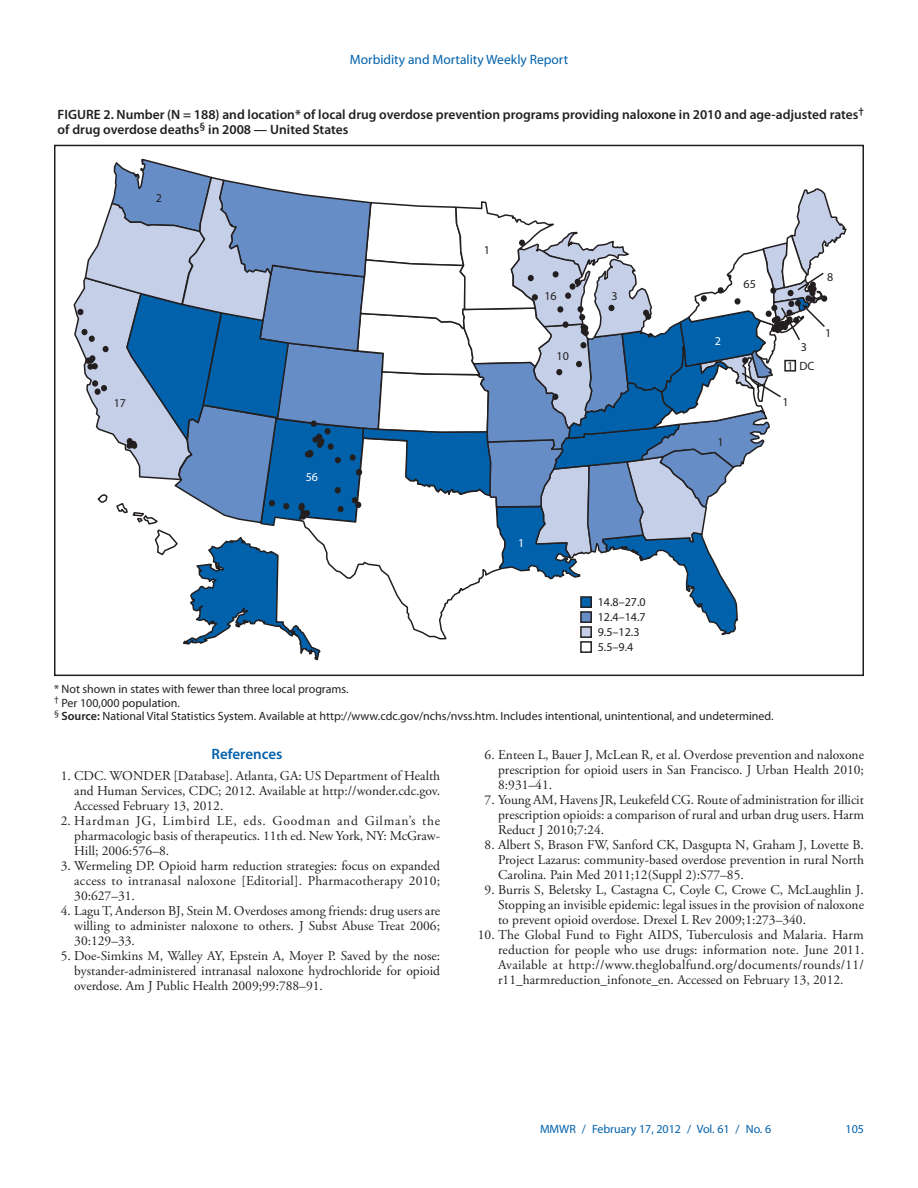
<style>
.page{position:relative;width:918px;height:1188px;background:#fff}
.page>*{position:absolute;margin:0;border:0;box-sizing:border-box;transform-origin:0 0}
.Headline3{font:600 15px "Myriad Pro";color:#0161ab}
.Reference_Text_1-99{font:13.5px/15px "Adobe Garamond Pro";color:#231f20;text-align:justify}
.t1{font:600 13.5px/15px "Myriad Pro";color:#231f20}
.t2{font:13.5px "Myriad Pro";color:#0161ab}
._8pt_Footnote_SUPPOR{font:12px/15px "Myriad Pro";color:#231f20}
.t3{font:12px "Myriad Pro";color:#0161ab}
.t4{font:12px "Myriad Pro";color:#fff}
.s1{font-weight:600}
</style>
<div class="page">
<svg style="left:73px;top:144px;width:775px;height:517px"></svg>
<p class="t2" style="left:350px;top:51px;width:220px">Morbidity and Mortality Weekly Report</p>
<p class="t1" style="left:58px;top:106px;width:808px">FIGURE 2. Number (N = 188) and location* of local drug overdose prevention programs providing naloxone in 2010 and age-adjusted rates<sup>† </sup>of drug overdose deaths<sup>§</sup> in 2008 — United States</p>
<p class="_8pt_Footnote_SUPPOR" style="left:156px;top:190px;width:8px">2</p>
<p class="_8pt_Footnote_SUPPOR" style="left:114px;top:395px;width:14px">17</p>
<p class="t4" style="left:306px;top:470px;width:14px">56</p>
<p class="_8pt_Footnote_SUPPOR" style="left:484px;top:242px;width:8px">1</p>
<p class="_8pt_Footnote_SUPPOR" style="left:544px;top:289px;width:14px">16</p>
<p class="_8pt_Footnote_SUPPOR" style="left:557px;top:349px;width:14px">10</p>
<p class="_8pt_Footnote_SUPPOR" style="left:611px;top:288px;width:8px">3</p>
<p class="t4" style="left:518px;top:536px;width:8px">1</p>
<p class="_8pt_Footnote_SUPPOR" style="left:598px;top:594px;width:49px">14.8–27.0<br>12.4–14.7<br>9.5–12.3<br>5.5–9.4</p>
<p class="t4" style="left:715px;top:334px;width:8px">2</p>
<p class="_8pt_Footnote_SUPPOR" style="left:744px;top:276px;width:14px">65</p>
<p class="_8pt_Footnote_SUPPOR" style="left:718px;top:434px;width:8px">1</p>
<p class="_8pt_Footnote_SUPPOR" style="left:827px;top:270px;width:8px">8</p>
<p class="_8pt_Footnote_SUPPOR" style="left:787px;top:358px;width:8px">1</p>
<p class="_8pt_Footnote_SUPPOR" style="left:801px;top:340px;width:8px">3</p>
<p class="_8pt_Footnote_SUPPOR" style="left:800px;top:358px;width:16px">DC</p>
<p class="_8pt_Footnote_SUPPOR" style="left:783px;top:394px;width:8px">1</p>
<p class="_8pt_Footnote_SUPPOR" style="left:825px;top:325px;width:8px">1</p>
<p class="_8pt_Footnote_SUPPOR" style="left:54px;top:682px;width:296px">* Not shown in states with fewer than three local programs.</p>
<p class="_8pt_Footnote_SUPPOR" style="left:54px;top:695px;width:128px"><sup>†</sup> Per 100,000 population.</p>
<p class="_8pt_Footnote_SUPPOR" style="left:54px;top:709px;width:721px"><sup>§</sup> <span class="s1">Source:</span> National Vital Statistics System. Available at http://www.cdc.gov/nchs/nvss.htm. Includes intentional, unintentional, and undetermined.</p>
<p class="Reference_Text_1-99" style="left:498px;top:748px;width:367px;text-indent:-14px">6. Enteen L, Bauer J, McLean R, et al. Overdose prevention and naloxone prescription for opioid users in San Francisco. J Urban Health 2010; 8:931–41.</p>
<p class="Reference_Text_1-99" style="left:498px;top:793px;width:367px;text-indent:-14px">7. Young AM, Havens JR, Leukefeld CG. Route of administration for illicit prescription opioids: a comparison of rural and urban drug users. Harm Reduct J 2010;7:24.</p>
<p class="Reference_Text_1-99" style="left:498px;top:838px;width:367px;text-indent:-14px">8. Albert S, Brason FW, Sanford CK, Dasgupta N, Graham J, Lovette B.<br>Project Lazarus: community-based overdose prevention in rural North Carolina. Pain Med 2011;12(Suppl 2):S77–85.</p>
<p class="Reference_Text_1-99" style="left:498px;top:883px;width:367px;text-indent:-14px">9. Burris S, Beletsky L, Castagna C, Coyle C, Crowe C, McLaughlin J.<br>Stopping an invisible epidemic: legal issues in the provision of naloxone to prevent opioid overdose. Drexel L Rev 2009;1:273–340.</p>
<p class="Reference_Text_1-99" style="left:498px;top:928px;width:368px;text-indent:-20px">10. The Global Fund to Fight AIDS, Tuberculosis and Malaria. Harm reduction for people who use drugs: information note. June 2011.<br>Available at http://www.theglobalfund.org/documents/rounds/11/ r11_harmreduction_infonote_en. Accessed on February 13, 2012.</p>
<p class="Headline3" style="left:212px;top:744px;width:72px">References</p>
<p class="Reference_Text_1-99" style="left:74px;top:769px;width:367px;text-indent:-14px">1. CDC. WONDER [Database]. Atlanta, GA: US Department of Health and Human Services, CDC; 2012. Available at http://wonder.cdc.gov.<br>Accessed February 13, 2012.</p>
<p class="Reference_Text_1-99" style="left:74px;top:814px;width:367px;text-indent:-14px">2. Hardman JG, Limbird LE, eds. Goodman and Gilman’s the pharmacologic basis of therapeutics. 11th ed. New York, NY: McGraw-Hill; 2006:576–8.</p>
<p class="Reference_Text_1-99" style="left:74px;top:859px;width:368px;text-indent:-14px">3. Wermeling DP. Opioid harm reduction strategies: focus on expanded access to intranasal naloxone [Editorial]. Pharmacotherapy 2010; 30:627–31.</p>
<p class="Reference_Text_1-99" style="left:74px;top:904px;width:367px;text-indent:-14px">4. Lagu T, Anderson BJ, Stein M. Overdoses among friends: drug users are willing to administer naloxone to others. J Subst Abuse Treat 2006; 30:129–33.</p>
<p class="Reference_Text_1-99" style="left:74px;top:949px;width:367px;text-indent:-14px">5. Doe-Simkins M, Walley AY, Epstein A, Moyer P. Saved by the nose: bystander-administered intranasal naloxone hydrochloride for opioid overdose. Am J Public Health 2009;99:788–91.</p>
<p class="t3" style="left:540px;top:1121px;width:233px">MMWR / February 17, 2012 / Vol. 61 / No. 6</p>
<p class="t3" style="left:846px;top:1121px;width:20px">105</p>
</div>
